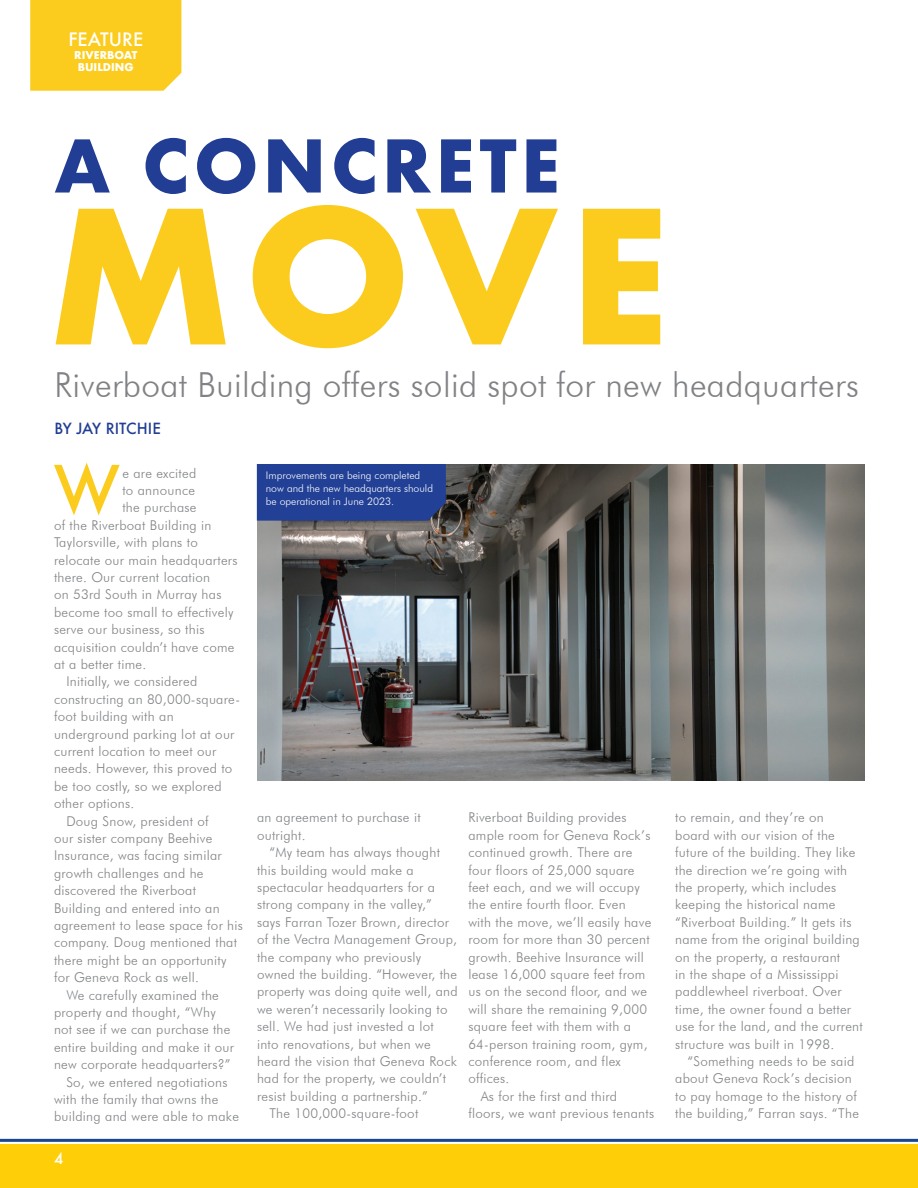
<style>
.page{position:relative;width:918px;height:1188px;background:#fff}
.page>*{position:absolute;margin:0;border:0;box-sizing:border-box;transform-origin:0 0}
.t1{font:700 180px "Futura";color:#fbcc1d}
.t2{font:700 70.5px "Futura";letter-spacing:.06em;color:#223e94}
.t3{font:500 63px "Futura";color:#fbcc1d}
.t4{font:300 34.5px "Futura BT";letter-spacing:.01em;color:#808285}
.t5{font:500 18px "Futura";color:#fff}
.t6{font:500 15px "Futura";color:#223e94}
.t7{font:500 15px "Futura";color:#fff}
.t8{font:300 13.5px/17.4px "Futura BT";letter-spacing:.02em;color:#808285}
.t9{font:300 10.5px/12.6px "Futura BT";color:#fff}
.t10{font:700 10.5px "Futura";color:#fff}
</style>
<div class="page">
<div style="left:0;top:1145px;width:918px;height:43px;background:#fece08"></div>
<div style="left:30px;top:0;width:151px;height:91px;background:#fbcc1d"></div>
<hr style="left:0;top:1139px;width:918px;height:3px;background:#17468d">
<img style="left:257px;top:465px;width:607px;height:315px">
<div style="left:257px;top:464px;width:189px;height:57px;background:#214096"></div>
<p class="t5" style="left:68px;top:27px;width:76px">FEATURE</p>
<p class="t10" style="left:74px;top:47px;width:65px">RIVERBOAT</p>
<p class="t10" style="left:78px;top:60px;width:58px">BUILDING</p>
<p class="t2" style="left:54px;top:115px;width:508px">A CONCRETE</p>
<p class="t1" style="left:48px;top:147px;width:625px">MOVE</p>
<p class="t4" style="left:54px;top:364px;width:806px">Riverboat Building offers solid spot for new headquarters</p>
<p class="t6" style="left:54px;top:419px;width:108px">BY JAY RITCHIE</p>
<p class="t3" style="left:54px;top:446px;width:68px">W</p>
<p class="t8" style="left:122px;top:464px;width:75px">e are excited</p>
<p class="t8" style="left:122px;top:481px;width:74px">to announce</p>
<p class="t8" style="left:122px;top:499px;width:76px">the purchase</p>
<p class="t8" style="left:54px;top:516px;width:159px">of the Riverboat Building in</p>
<p class="t8" style="left:54px;top:534px;width:145px">Taylorsville, with plans to</p>
<p class="t8" style="left:54px;top:551px;width:185px">relocate our main headquarters</p>
<p class="t8" style="left:54px;top:568px;width:158px">there. Our current location</p>
<p class="t8" style="left:54px;top:586px;width:169px">on 53rd South in Murray has</p>
<p class="t8" style="left:54px;top:603px;width:181px">become too small to effectively</p>
<p class="t8" style="left:54px;top:621px;width:152px">serve our business, so this</p>
<p class="t8" style="left:54px;top:638px;width:182px">acquisition couldn’t have come</p>
<p class="t8" style="left:54px;top:655px;width:94px">at a better time.</p>
<p class="t8" style="left:54px;top:673px;width:188px;text-indent:12px">Initially, we considered constructing an 80,000-square&shy;foot building with an underground parking lot at our current location to meet our needs. However, this proved to be too costly, so we explored other options.</p>
<p class="t8" style="left:54px;top:812px;width:190px;text-indent:12px">Doug Snow, president of<br>our sister company Beehive<br>Insurance, was facing similar growth challenges and he discovered the Riverboat<br>Building and entered into an agreement to lease space for his company. Doug mentioned that there might be an opportunity for Geneva Rock as well.</p>
<p class="t8" style="left:54px;top:986px;width:182px;text-indent:12px">We carefully examined the property and thought, “Why not see if we can purchase the entire building and make it our new corporate headquarters?”</p>
<p class="t8" style="left:54px;top:1073px;width:186px;text-indent:12px">So, we entered negotiations with the family that owns the building and were able to make</p>
<p class="t7" style="left:54px;top:1148px;width:11px">4</p>
<p class="t7" style="left:54px;top:1156px;width:11px">4</p>
<p class="t9" style="left:266px;top:469px;width:169px">Improvements are being completed now and the new headquarters should be operational in June 2023.</p>
<p class="t8" style="left:257px;top:809px;width:165px">an agreement to purchase it outright.</p>
<p class="t8" style="left:257px;top:844px;width:202px;text-indent:12px">“My team has always thought this building would make a spectacular headquarters for a strong company in the valley,” says Farran Tozer Brown, director of the Vectra Management Group, the company who previously owned the building. “However, the property was doing quite well, and we weren’t necessarily looking to sell. We had just invested a lot into renovations, but when we heard the vision that Geneva Rock had for the property, we couldn’t resist building a partnership.”</p>
<p class="t8" style="left:269px;top:1105px;width:150px">The 100,000-square-foot</p>
<p class="t8" style="left:468px;top:809px;width:185px">Riverboat Building provides ample room for Geneva Rock’s continued growth. There are four floors of 25,000 square feet each, and we will occupy the entire fourth floor. Even with the move, we’ll easily have room for more than 30 percent growth. Beehive Insurance will lease 16,000 square feet from us on the second floor, and we will share the remaining 9,000 square feet with them with a<br>64-person training room, gym, conference room, and flex offices.</p>
<p class="t8" style="left:468px;top:1087px;width:187px;text-indent:12px">As for the first and third floors, we want previous tenants</p>
<p class="t8" style="left:675px;top:809px;width:189px">to remain, and they’re on<br>board with our vision of the future of the building. They like the direction we’re going with the property, which includes keeping the historical name “Riverboat Building.” It gets its name from the original building on the property, a restaurant<br>in the shape of a Mississippi paddlewheel riverboat. Over time, the owner found a better use for the land, and the current structure was built in 1998.</p>
<p class="t8" style="left:675px;top:1052px;width:185px;text-align:center">“Something needs to be said about Geneva Rock’s decision to pay homage to the history of the building,” Farran says. “The</p>
</div>
